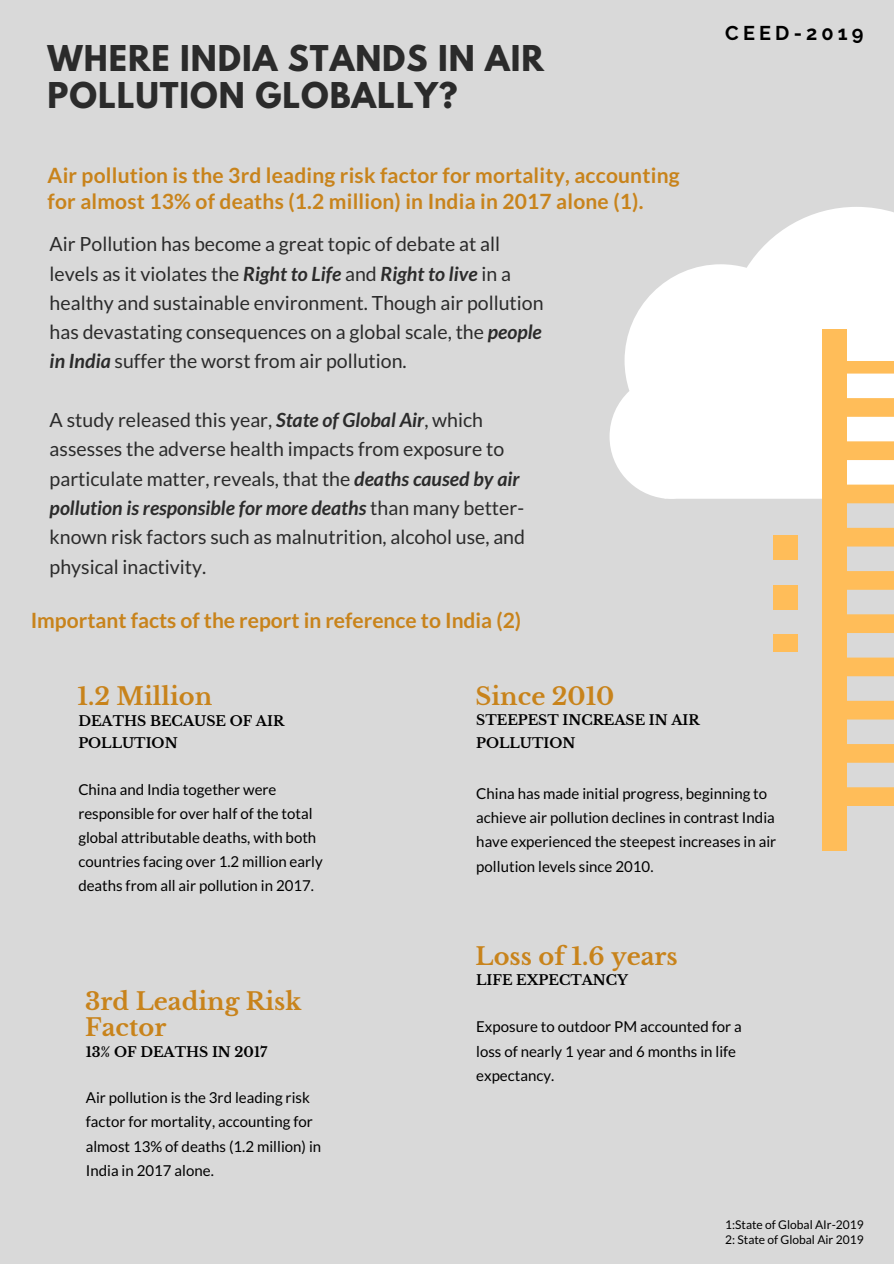
<style>
.page{position:relative;width:894px;height:1264px;background:#fff}
.page>*{position:absolute;margin:0;border:0;box-sizing:border-box;transform-origin:0 0}
.t1{font:700 31.5px/37.3px "League Spartan";letter-spacing:.03em;color:#2b2b2b}
.t2{font:700 24px/25.8px "Libre Baskerville";color:#c8831b}
.t3{font:700 21px/26.1px "Lato";letter-spacing:.01em;color:#c8831b}
.t4{font:700 19.8px "Raleway";letter-spacing:.21em;color:#000}
.t5{font:19.5px/29.2px "Lato";color:#2b2b2b}
.t6{font:15px/24.3px "Lato";color:#000}
.t7{font:700 13.8px/22.2px "Libre Baskerville";color:#000}
.t8{font:12px/15.8px "Lato";color:#000}
.s1{font-weight:700;font-style:italic}
</style>
<div class="page">
<div style="left:0;top:0;width:893px;height:1263px;background:#d9d9d9"></div>
<svg style="left:609px;top:207px;width:284px;height:292px;fill:#fff"></svg>
<svg style="left:846px;top:361px;width:47px;height:456px"></svg>
<div style="left:822px;top:329px;width:24px;height:521px;background:#ffbd59"></div>
<div style="left:772px;top:535px;width:25px;height:25px;background:#ffbd59"></div>
<div style="left:772px;top:585px;width:25px;height:24px;background:#ffbd59"></div>
<div style="left:772px;top:634px;width:25px;height:18px;background:#ffbd59"></div>
<h1 class="t1" style="left:48px;top:44px;width:498px">WHERE INDIA STANDS IN AIR<br>POLLUTION GLOBALLY?</h1>
<p class="t3" style="left:48px;top:162px;width:633px">Air pollution is the 3rd leading risk factor for mortality, accounting for almost 13% of deaths (1.2 million) in India in 2017 alone (1).</p>
<p class="t5" style="left:50px;top:229px;width:495px">Air Pollution has become a great topic of debate at all levels as it violates the <span class="s1">Right to Life</span> and <span class="s1">Right to live</span> in a healthy and sustainable environment. Though air pollution has devastating consequences on a global scale, the <span class="s1">people in India</span> suffer the worst from air pollution.</p>
<p class="t5" style="left:50px;top:405px;width:477px">A study released this year, <span class="s1">State of Global Air</span>, which assesses the adverse health impacts from exposure to particulate matter, reveals, that the <span class="s1">deaths caused by air pollution is responsible for more deaths</span> than many better&shy;known risk factors such as malnutrition, alcohol use, and physical inactivity.</p>
<p class="t3" style="left:31px;top:606px;width:492px">Important facts of the report in reference to India (2)</p>
<p class="t4" style="left:725px;top:21px;width:140px">CEED-2019</p>
<p class="t2" style="left:78px;top:683px;width:136px">1.2 Million</p>
<p class="t7" style="left:78px;top:709px;width:207px">DEATHS BECAUSE OF AIR<br>POLLUTION</p>
<p class="t6" style="left:78px;top:777px;width:246px">China and India together were responsible for over half of the total global attributable deaths, with both countries facing over 1.2 million early deaths from all air pollution in 2017.</p>
<p class="t2" style="left:85px;top:988px;width:218px">3rd Leading Risk<br>Factor</p>
<p class="t7" style="left:86px;top:1040px;width:183px">13% OF DEATHS IN 2017</p>
<p class="t6" style="left:86px;top:1085px;width:237px">Air pollution is the 3rd leading risk factor for mortality, accounting for almost 13% of deaths (1.2 million) in<br>India in 2017 alone.</p>
<p class="t2" style="left:475px;top:683px;width:140px">Since 2010</p>
<p class="t7" style="left:476px;top:709px;width:225px">STEEPEST INCREASE IN AIR<br>POLLUTION</p>
<p class="t6" style="left:476px;top:780px;width:301px">China has made initial progress, beginning to achieve air pollution declines in contrast India have experienced the steepest increases in air pollution levels since 2010.</p>
<p class="t2" style="left:475px;top:943px;width:204px">Loss of 1.6 years</p>
<p class="t7" style="left:476px;top:969px;width:153px">LIFE EXPECTANCY</p>
<p class="t6" style="left:476px;top:1014px;width:267px">Exposure to outdoor PM accounted for a loss of nearly 1 year and 6 months in life expectancy.</p>
<p class="t8" style="left:725px;top:1215px;width:140px">1:State of Global AIr-2019<br>2: State of Global Air 2019</p>
</div>
